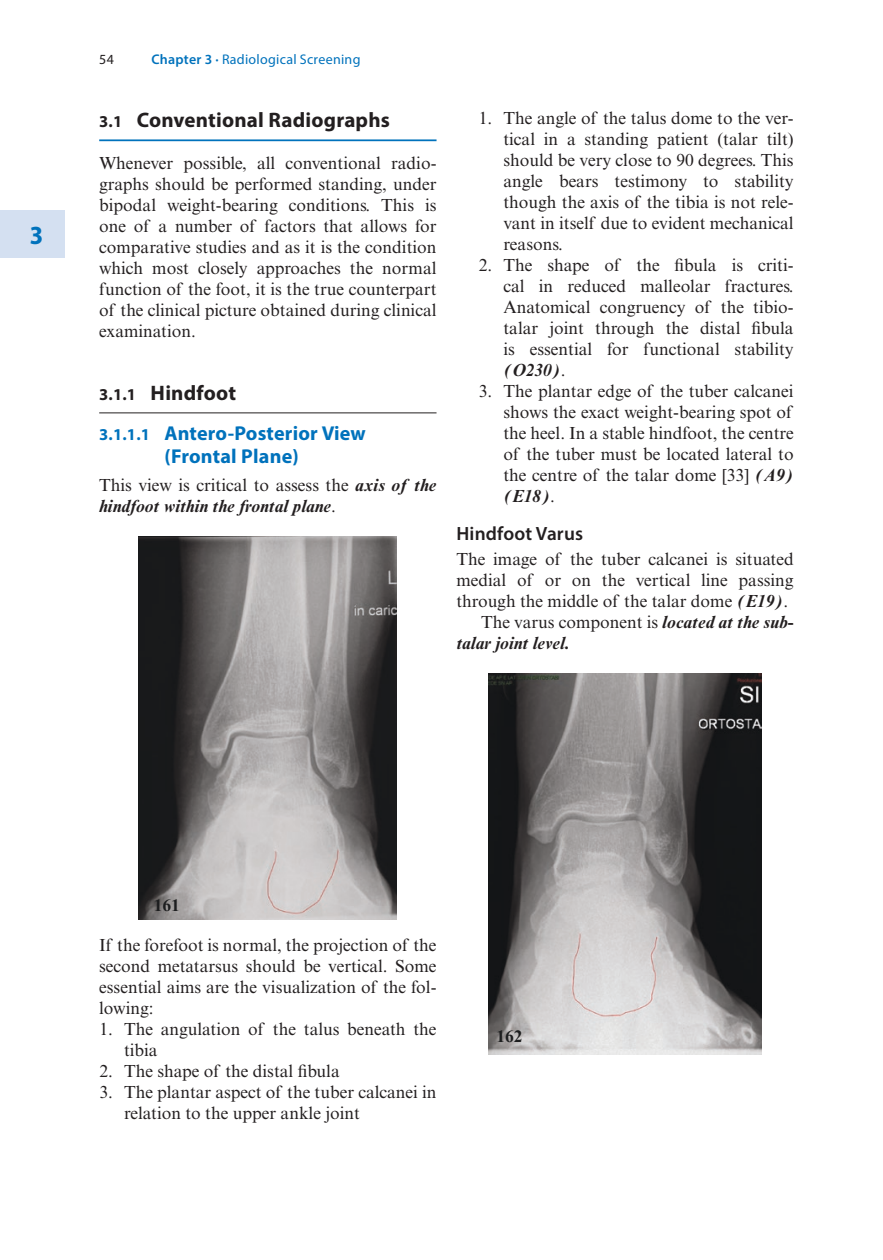
<style>
.page{position:relative;width:883px;height:1260px;background:#fff}
.page>*{position:absolute;margin:0;border:0;box-sizing:border-box;transform-origin:0 0}
.t1{font:700 semi-condensed 26.25px "Myriad Pro";color:#0072bc}
._1_hd{font:700 21px "Myriad Pro";letter-spacing:.01em;color:#231f20}
._2_hd{font:700 21px "Myriad Pro";letter-spacing:.01em;color:#231f20}
._2_hd_3_hd{font:700 20.12px/22.8px "Myriad Pro";letter-spacing:.01em;color:#0072bc;text-align:center}
._4_hd{font:600 19.25px "Myriad Pro";letter-spacing:.01em;color:#231f20}
.Text_flush{font:17.5px/21px "Times New Roman MT Std";color:#231f20;text-align:justify}
.Text_flush-2{font:italic 700 17.5px/21px "Times New Roman MT Std";color:#231f20}
.Text{font:italic 700 17.5px/21px "Times New Roman MT Std";color:#231f20}
.t2{font:700 17.5px "Times New Roman";color:#1d1e1f}
.t3{font:17.5px "Times New Roman PS Bold MT2";color:#1d1e1f}
.t4{font:14px "Myriad Pro";letter-spacing:.02em;color:#0072bc}
.t5{font:14px "Myriad Pro";color:#231f20}
.s1{font-weight:600}
.s2{font-size:16.62px}
.s3{font-weight:400;font-style:normal}
.s4{font-weight:700;font-style:italic}
</style>
<div class="page">
<div style="left:0;top:210px;width:64px;height:48px;background:#d4e0f1"></div>
<hr style="left:99px;top:139px;width:338px;height:2px;background:#0072bc">
<hr style="left:99px;top:412px;width:338px;height:1px;background:#231f20">
<img style="left:139px;top:536px;width:258px;height:384px">
<img style="left:489px;top:673px;width:273px;height:381px">
<h1 class="t1" style="left:30px;top:218px;width:15px">3</h1>
<p class="t5" style="left:99px;top:51px;width:16px">54</p>
<p class="t4" style="left:151px;top:51px;width:211px"><span class="s1">Chapter 3 ·</span> Radiological Screening</p>
<h2 class="_1_hd" style="left:99px;top:106px;width:292px"><span class="s2">3.1</span> Conventional Radiographs</h2>
<p class="Text_flush" style="left:99px;top:153px;width:339px">Whenever possible, all conventional radio&shy;graphs should be performed standing, under bipodal weight-bearing conditions. This is one of a number of factors that allows for comparative studies and as it is the condition which most closely approaches the normal function of the foot, it is the true counterpart of the clinical picture obtained during clinical examination.</p>
<h3 class="_2_hd" style="left:99px;top:379px;width:138px"><span class="s2">3.1.1</span> Hindfoot</h3>
<h4 class="_2_hd_3_hd" style="left:99px;top:422px;width:268px"><span class="s2">3.1.1.1</span> Antero-Posterior View (Frontal Plane)</h4>
<p class="Text_flush-2" style="left:99px;top:475px;width:339px"><span class="s3">This view is critical to assess the</span> axis of the hindfoot within the frontal plane<span class="s3">.</span></p>
<p class="Text_flush" style="left:503px;top:108px;width:292px;text-indent:-25px">1. The angle of the talus dome to the ver&shy;tical in a standing patient (talar tilt) should be very close to 90 degrees. This angle bears testimony to stability though the axis of the tibia is not rele&shy;vant in itself due to evident mechanical reasons.</p>
<p class="Text_flush" style="left:503px;top:255px;width:292px;text-indent:-25px">2. The shape of the fibula is criti&shy;cal in reduced malleolar fractures.<br>Anatomical congruency of the tibio&shy;talar joint through the distal fibula is essential for functional stability <span class="s4">(O230)</span>.</p>
<p class="Text_flush" style="left:503px;top:381px;width:292px;text-indent:-25px">3. The plantar edge of the tuber calcanei shows the exact weight-bearing spot of the heel. In a stable hindfoot, the centre of the tuber must be located lateral to the centre of the talar dome [33] <span class="s4">(A9) (E18)</span>.</p>
<h5 class="_4_hd" style="left:456px;top:522px;width:128px">Hindfoot Varus</h5>
<p class="Text_flush" style="left:456px;top:549px;width:339px">The image of the tuber calcanei is situated medial of or on the vertical line passing through the middle of the talar dome <span class="s4">(E19)</span>.</p>
<p class="Text" style="left:456px;top:612px;width:339px;text-indent:25px"><span class="s3">The varus component is</span> located at the sub&shy;talar joint level.</p>
<p class="t2" style="left:154px;top:895px;width:28px">161</p>
<p class="Text_flush" style="left:99px;top:934px;width:339px">If the forefoot is normal, the projection of the second metatarsus should be vertical. Some essential aims are the visualization of the fol&shy;lowing:</p>
<p class="Text_flush" style="left:124px;top:1018px;width:314px;text-indent:-25px">1. The angulation of the talus beneath the tibia</p>
<p class="Text_flush" style="left:99px;top:1060px;width:242px">2. The shape of the distal fibula</p>
<p class="Text_flush" style="left:124px;top:1081px;width:314px;text-indent:-25px">3. The plantar aspect of the tuber calcanei in relation to the upper ankle joint</p>
<p class="t3" style="left:496px;top:1027px;width:28px">162</p>
</div>
